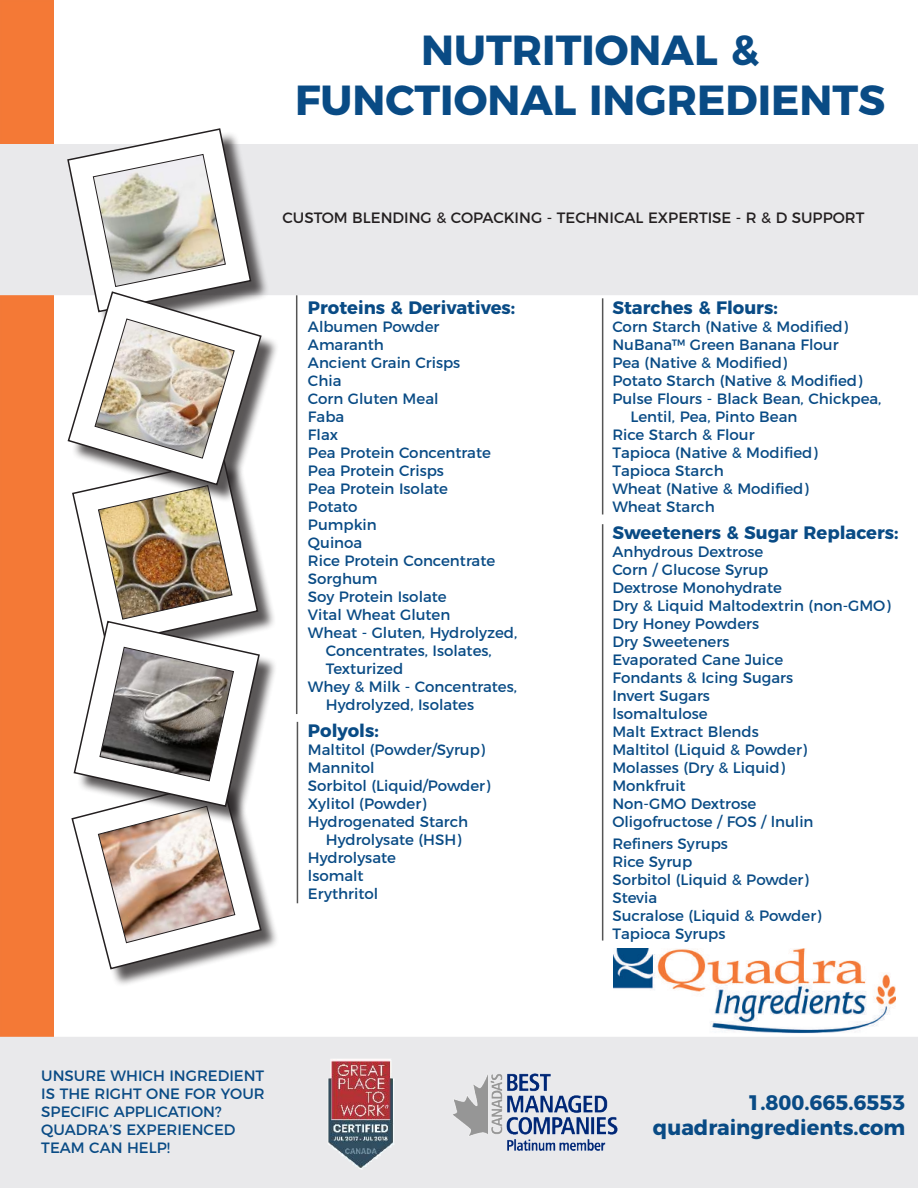
<style>
.page{position:relative;width:918px;height:1188px;background:#fff}
.page>*{position:absolute;margin:0;border:0;box-sizing:border-box;transform-origin:0 0}
.t1{font:700 42px/50.4px "Montserrat";color:#094b85;text-align:center}
.t2{font:700 21px/25.2px "Montserrat";color:#094b85;text-align:right}
.t3{font:700 18px "Montserrat";color:#094b85}
.t4{font:15px/18px "Montserrat";color:#094b85}
.t5{font:15px "Montserrat";color:#231f20}
</style>
<div class="page">
<div style="left:1px;top:1px;width:52px;height:1186px;background:#f47936"></div>
<div style="left:0;top:0;width:54px;height:1188px;border:2px solid #f37937"></div>
<img style="left:614px;top:949px;width:281px;height:85px">
<div style="left:75px;top:462px;width:201px;height:201px;background:#231f20;opacity:.75"></div>
<div style="left:75px;top:783px;width:204px;height:204px;background:#231f20;opacity:.75"></div>
<div style="left:77px;top:624px;width:201px;height:201px;background:#231f20;opacity:.75"></div>
<div style="left:1px;top:145px;width:916px;height:149px;background:#e9e9eb"></div>
<div style="left:0;top:144px;width:918px;height:151px;border:2px solid #e9e9eb"></div>
<div style="left:1px;top:1038px;width:916px;height:149px;background:#e9e9eb"></div>
<div style="left:0;top:1037px;width:918px;height:151px;border:2px solid #e9e9eb"></div>
<div style="left:70px;top:131px;width:199px;height:199px;background:#231f20;opacity:.75"></div>
<div style="left:71px;top:295px;width:208px;height:208px;background:#231f20;opacity:.75"></div>
<img style="left:66px;top:128px;width:197px;height:842px">
<hr style="left:602px;top:298px;width:1px;height:216px;background:#555">
<hr style="left:296px;top:295px;width:1px;height:419px;background:#555">
<hr style="left:297px;top:722px;width:1px;height:181px;background:#555">
<hr style="left:602px;top:524px;width:1px;height:417px;background:#555">
<img style="left:328px;top:1059px;width:66px;height:111px">
<img style="left:453px;top:1073px;width:165px;height:78px">
<h1 class="t1" style="left:295px;top:22px;width:592px">NUTRITIONAL &amp;<br>FUNCTIONAL INGREDIENTS</h1>
<p class="t5" style="left:282px;top:206px;width:584px">CUSTOM BLENDING &amp; COPACKING - TECHNICAL EXPERTISE - R &amp; D SUPPORT</p>
<p class="t3" style="left:308px;top:293px;width:209px">Proteins &amp; Derivatives:</p>
<p class="t4" style="left:308px;top:316px;width:133px">Albumen Powder</p>
<p class="t4" style="left:308px;top:334px;width:77px">Amaranth</p>
<p class="t4" style="left:308px;top:352px;width:154px">Ancient Grain Crisps</p>
<p class="t4" style="left:308px;top:370px;width:35px">Chia</p>
<p class="t4" style="left:308px;top:388px;width:132px">Corn Gluten Meal</p>
<p class="t4" style="left:308px;top:406px;width:38px">Faba</p>
<p class="t4" style="left:308px;top:424px;width:32px">Flax</p>
<p class="t4" style="left:308px;top:442px;width:184px">Pea Protein Concentrate</p>
<p class="t4" style="left:308px;top:460px;width:138px">Pea Protein Crisps</p>
<p class="t4" style="left:308px;top:478px;width:142px">Pea Protein Isolate</p>
<p class="t4" style="left:308px;top:496px;width:51px">Potato</p>
<p class="t4" style="left:308px;top:514px;width:70px">Pumpkin</p>
<p class="t4" style="left:308px;top:532px;width:56px">Quinoa</p>
<p class="t4" style="left:308px;top:550px;width:189px">Rice Protein Concentrate</p>
<p class="t4" style="left:308px;top:568px;width:71px">Sorghum</p>
<p class="t4" style="left:308px;top:586px;width:140px">Soy Protein Isolate</p>
<p class="t4" style="left:308px;top:604px;width:144px">Vital Wheat Gluten</p>
<p class="t4" style="left:308px;top:622px;width:211px">Wheat - Gluten, Hydrolyzed,</p>
<p class="t4" style="left:326px;top:640px;width:167px">Concentrates, Isolates,</p>
<p class="t4" style="left:326px;top:658px;width:79px">Texturized</p>
<p class="t4" style="left:308px;top:676px;width:211px">Whey &amp; Milk - Concentrates,</p>
<p class="t4" style="left:326px;top:694px;width:150px">Hydrolyzed, Isolates</p>
<p class="t3" style="left:308px;top:716px;width:72px">Polyols:</p>
<p class="t4" style="left:308px;top:740px;width:179px">Maltitol (Powder/Syrup)</p>
<p class="t4" style="left:308px;top:758px;width:68px">Mannitol</p>
<p class="t4" style="left:308px;top:776px;width:184px">Sorbitol (Liquid/Powder)</p>
<p class="t4" style="left:308px;top:794px;width:120px">Xylitol (Powder)</p>
<p class="t4" style="left:308px;top:812px;width:162px">Hydrogenated Starch</p>
<p class="t4" style="left:326px;top:830px;width:137px">Hydrolysate (HSH)</p>
<p class="t4" style="left:308px;top:848px;width:90px">Hydrolysate</p>
<p class="t4" style="left:308px;top:866px;width:57px">lsomalt</p>
<p class="t4" style="left:308px;top:884px;width:72px">Erythritol</p>
<p class="t3" style="left:612px;top:293px;width:167px">Starches &amp; Flours:</p>
<p class="t4" style="left:612px;top:316px;width:237px">Corn Starch (Native &amp; Modified)</p>
<p class="t4" style="left:612px;top:334px;width:228px">NuBana™ Green Banana Flour</p>
<p class="t4" style="left:612px;top:352px;width:176px">Pea (Native &amp; Modified)</p>
<p class="t4" style="left:612px;top:370px;width:251px">Potato Starch (Native &amp; Modified)</p>
<p class="t4" style="left:612px;top:388px;width:271px">Pulse Flours - Black Bean, Chickpea,</p>
<p class="t4" style="left:630px;top:406px;width:169px">Lentil, Pea, Pinto Bean</p>
<p class="t4" style="left:612px;top:424px;width:144px">Rice Starch &amp; Flour</p>
<p class="t4" style="left:612px;top:442px;width:207px">Tapioca (Native &amp; Modified)</p>
<p class="t4" style="left:612px;top:460px;width:113px">Tapioca Starch</p>
<p class="t4" style="left:612px;top:478px;width:198px">Wheat (Native &amp; Modified)</p>
<p class="t4" style="left:612px;top:496px;width:104px">Wheat Starch</p>
<p class="t3" style="left:612px;top:518px;width:288px">Sweeteners &amp; Sugar Replacers:</p>
<p class="t4" style="left:612px;top:542px;width:280px">Anhydrous Dextrose<br>Corn / Glucose Syrup<br>Dextrose Monohydrate<br>Dry &amp; Liquid Maltodextrin (non-GMO)<br>Dry Honey Powders<br>Dry Sweeteners<br>Evaporated Cane Juice<br>Fondants &amp; Icing Sugars<br>Invert Sugars<br>lsomaltulose<br>Malt Extract Blends<br>Maltitol (Liquid &amp; Powder)<br>Molasses (Dry &amp; Liquid)<br>Monkfruit<br>Non-GMO Dextrose<br>Oligofructose / FOS / lnulin</p>
<p class="t4" style="left:612px;top:833px;width:211px">Refiners Syrups<br>Rice Syrup<br>Sorbitol (Liquid &amp; Powder)<br>Stevia<br>Sucralose (Liquid &amp; Powder)<br>Tapioca Syrups</p>
<p class="t4" style="left:41px;top:1066px;width:225px">UNSURE WHICH INGREDIENT<br>IS THE RIGHT ONE FOR YOUR<br>SPECIFIC APPLICATION?<br>QUADRA’S EXPERIENCED<br>TEAM CAN HELP!</p>
<h2 class="t2" style="left:653px;top:1088px;width:254px">1.800.665.6553 quadraingredients.com</h2>
</div>
